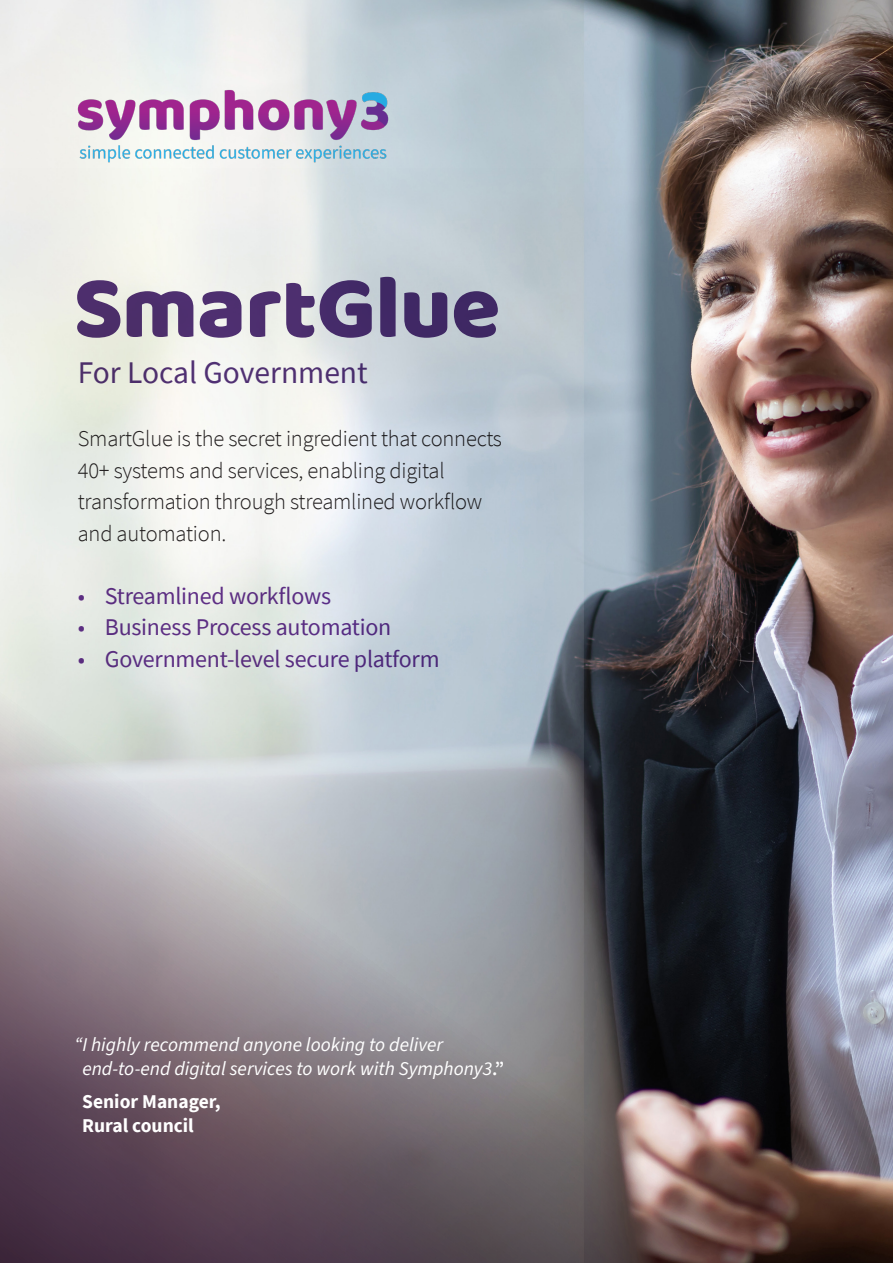
<style>
.page{position:relative;width:893px;height:1263px;background:#fff}
.page>*{position:absolute;margin:0;border:0;box-sizing:border-box;transform-origin:0 0}
.t1{font:90px "Baloo Bhaina";letter-spacing:-.01em;color:#533279}
.t2{font:31.5px "Source Sans Pro";color:#533279}
.t3{font:24px "Source Sans Pro";letter-spacing:-.01em;color:#663291}
.t4{font:300 22.5px/31.5px "Source Sans Pro";letter-spacing:-.01em;color:#231f20}
.t5{font:italic 19.5px/24px "Source Sans 3 VF";color:#fff}
.t6{font:700 19.5px/24px "Source Sans Pro";color:#fff}
.s1{font-family:"Source Sans Pro";font-weight:600;font-style:normal}
</style>
<div class="page">
<img style="left:0;top:0;width:893px;height:168px">
<img style="left:0;top:168px;width:893px;height:1095px">
<img style="left:43px;top:64px;width:381px;height:124px">
<h1 class="t1" style="left:74px;top:253px;width:428px">SmartGlue</h1>
<h2 class="t2" style="left:78px;top:353px;width:292px">For Local Government</h2>
<p class="t4" style="left:78px;top:423px;width:426px">SmartGlue is the secret ingredient that connects 40+ systems and services, enabling digital transformation through streamlined workflow and automation.</p>
<p class="t3" style="left:78px;top:580px;width:255px">• Streamlined workflows</p>
<p class="t3" style="left:78px;top:612px;width:315px">• Business Process automation</p>
<p class="t3" style="left:78px;top:643px;width:363px">• Government-level secure platform</p>
<p class="t5" style="left:82px;top:1033px;width:423px;text-indent:-8px">“I highly recommend anyone looking to deliver end-to-end digital services to work with Symphony3<span class="s1">.”</span></p>
<p class="t6" style="left:82px;top:1089px;width:140px">Senior Manager,<br>Rural council</p>
</div>
